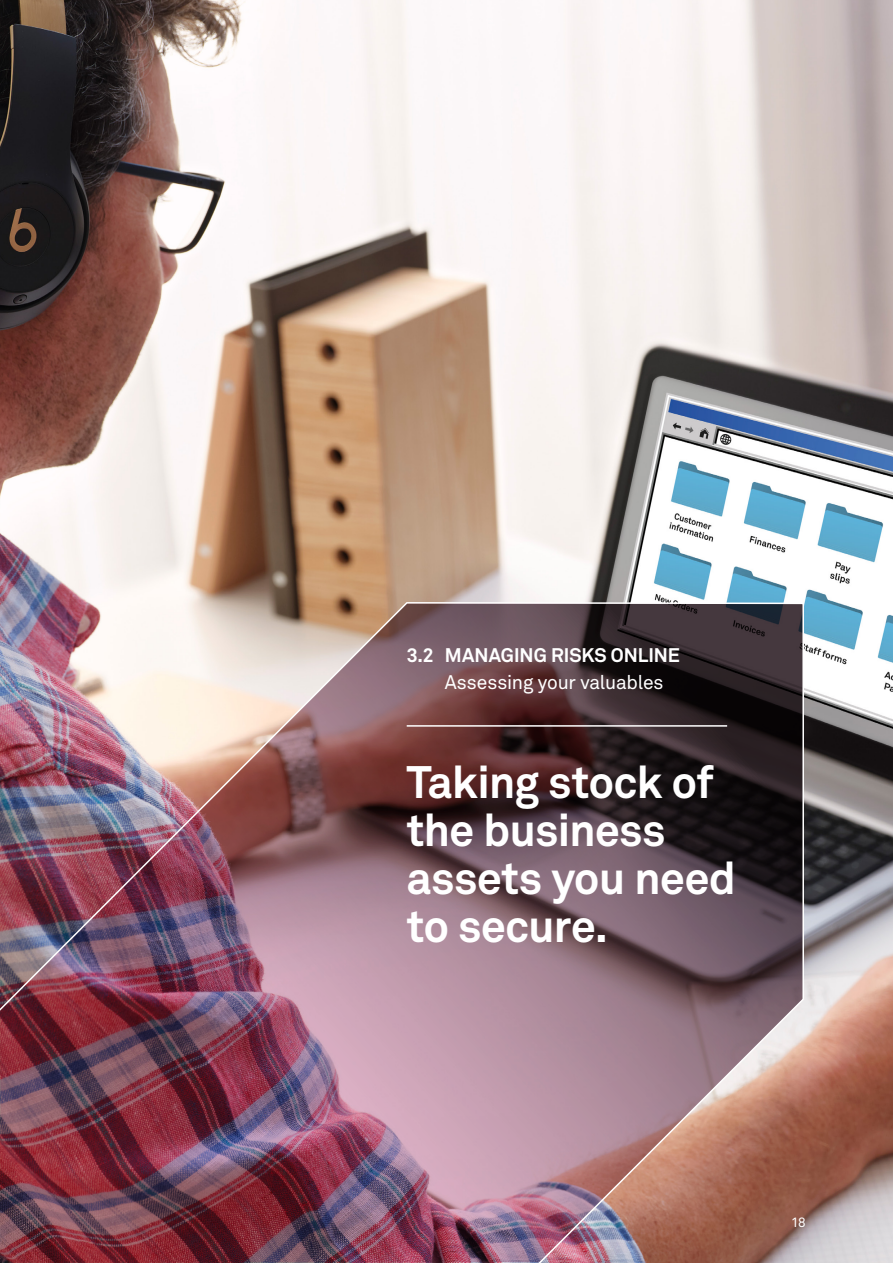
<style>
.page{position:relative;width:893px;height:1263px;background:#fff}
.page>*{position:absolute;margin:0;border:0;box-sizing:border-box;transform-origin:0 0}
.t1{font:700 45px/48px "Telstra Akkurat";letter-spacing:-.01em;color:#fff}
.t2{font:700 19.5px/27px "Telstra Akkurat";color:#fff}
.t3{font:13.5px "Telstra Akkurat";color:#fff}
.s1{font-weight:400}
</style>
<div class="page">
<img style="left:0;top:0;width:893px;height:1263px">
<img style="left:0;top:599px;width:805px;height:664px">
<hr style="left:407px;top:725px;width:320px;height:2px;background:#fff">
<h3 class="t2" style="left:445px;top:641px;width:236px;text-indent:-38px">3.2 MANAGING RISKS ONLINE<br><span class="s1">Assessing your valuables</span></h3>
<p class="t1" style="left:407px;top:757px;width:331px">Taking stock of the business assets you need to secure.</p>
<p class="t3" style="left:791px;top:1214px;width:16px">18</p>
<p class="t3" style="left:791px;top:1218px;width:16px">18</p>
</div>
